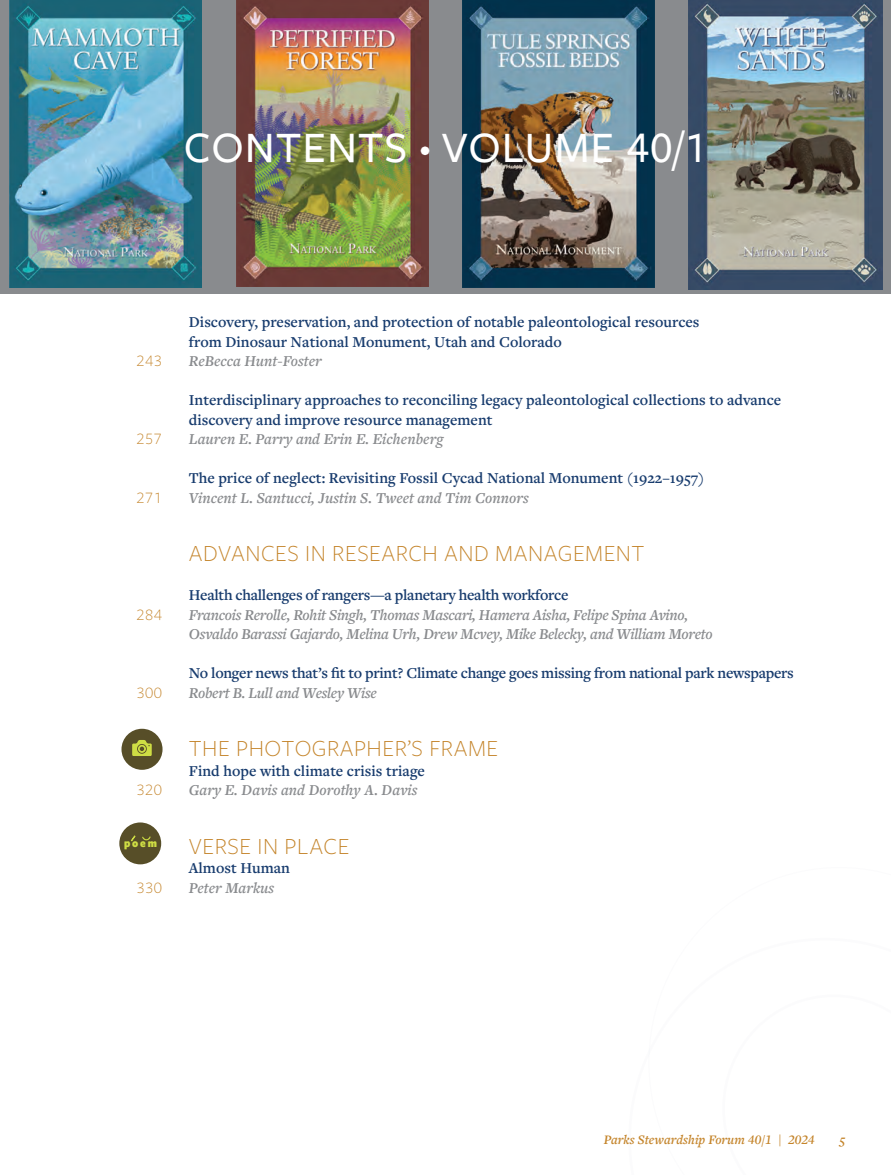
<style>
.page{position:relative;width:891px;height:1175px;background:#fff}
.page>*{position:absolute;margin:0;border:0;box-sizing:border-box;transform-origin:0 0}
.t1{font:500 45px "Freight Sans Pro";letter-spacing:.025em;color:#fff}
.t2{font:300 24px "Freight Sans Pro";letter-spacing:.02em;color:#c4842a}
.t3{font:300 16.5px "Freight Sans Pro";letter-spacing:.025em;color:#c4842a}
.t4{font:600 15.75px/19.5px "Freight Text Pro";color:#183c6e}
.t5{font:italic 600 15.75px/19.5px "Freight Text Pro";letter-spacing:-.02em;color:#898b8e}
.t6{font:italic 600 15.75px "Freight Text Pro";color:#898b8e}
.t7{font:600 15.75px "Freight Text Pro";letter-spacing:-.02em;color:#183c6e}
.t8{font:italic 600 13.5px "Freight Text Pro";color:#c4842a}
.t9{font:900 12px "Freight Sans Cnd Pro";color:#cedd44}
.s1{font-size:22.5px}
</style>
<div class="page">
<div style="left:122px;top:728px;width:41px;height:42px;background:#574e28;border-radius:50%"></div>
<svg style="left:132px;top:740px;width:20px;height:16px"></svg>
<div style="left:119px;top:822px;width:42px;height:42px;background:#574e28;border-radius:50%"></div>
<svg style="left:130px;top:835px;width:6px;height:6px"></svg>
<svg style="left:142px;top:836px;width:9px;height:4px"></svg>
<div style="left:0;top:0;width:891px;height:293px;background:#898b8e"></div>
<img style="left:9px;top:0;width:192px;height:288px">
<img style="left:236px;top:0;width:192px;height:287px">
<img style="left:463px;top:0;width:192px;height:287px">
<img style="left:688px;top:0;width:195px;height:289px">
<h1 class="t1" style="left:184px;top:117px;width:525px">CONTENTS <span class="s1">•</span> VOLUME 40/1</h1>
<p class="t3" style="left:136px;top:350px;width:27px">243</p>
<p class="t3" style="left:136px;top:428px;width:27px">257</p>
<p class="t3" style="left:136px;top:486px;width:27px">271</p>
<p class="t3" style="left:136px;top:603px;width:27px">284</p>
<p class="t3" style="left:136px;top:681px;width:27px">300</p>
<p class="t3" style="left:136px;top:779px;width:27px">320</p>
<p class="t9" style="left:124px;top:835px;width:34px">poem</p>
<p class="t3" style="left:136px;top:876px;width:27px">330</p>
<p class="t4" style="left:189px;top:312px;width:512px">Discovery, preservation, and protection of notable paleontological resources from Dinosaur National Monument, Utah and Colorado</p>
<p class="t6" style="left:189px;top:350px;width:135px">ReBecca Hunt-Foster</p>
<p class="t4" style="left:189px;top:390px;width:594px">Interdisciplinary approaches to reconciling legacy paleontological collections to advance discovery and improve resource management</p>
<p class="t6" style="left:189px;top:428px;width:256px">Lauren E. Parry and Erin E. Eichenberg</p>
<p class="t4" style="left:189px;top:468px;width:517px">The price of neglect: Revisiting Fossil Cycad National Monument (1922–1957)</p>
<p class="t6" style="left:189px;top:487px;width:341px">Vincent L. Santucci, Justin S. Tweet and Tim Connors</p>
<h2 class="t2" style="left:189px;top:537px;width:457px">ADVANCES IN RESEARCH AND MANAGEMENT</h2>
<p class="t7" style="left:189px;top:584px;width:381px">Health challenges of rangers—a planetary health workforce</p>
<p class="t5" style="left:189px;top:604px;width:525px">Francois Rerolle, Rohit Singh, Thomas Mascari, Hamera Aisha, Felipe Spina Avino,<br>Osvaldo Barassi Gajardo, Melina Urh, Drew Mcvey, Mike Belecky, and William Moreto</p>
<p class="t7" style="left:189px;top:662px;width:606px">No longer news that’s fit to print? Climate change goes missing from national park newspapers</p>
<p class="t5" style="left:189px;top:682px;width:190px">Robert B. Lull and Wesley Wise</p>
<h2 class="t2" style="left:189px;top:732px;width:311px">THE PHOTOGRAPHER’S FRAME</h2>
<p class="t4" style="left:189px;top:760px;width:238px">Find hope with climate crisis triage</p>
<p class="t6" style="left:189px;top:779px;width:230px">Gary E. Davis and Dorothy A. Davis</p>
<h2 class="t2" style="left:189px;top:830px;width:162px">VERSE IN PLACE</h2>
<p class="t4" style="left:189px;top:858px;width:103px">Almost Human</p>
<p class="t6" style="left:189px;top:877px;width:87px">Peter Markus</p>
<p class="t8" style="left:604px;top:1130px;width:213px">Parks Stewardship Forum 40/1 | 2024</p>
<p class="t8" style="left:840px;top:1130px;width:8px">5</p>
</div>
